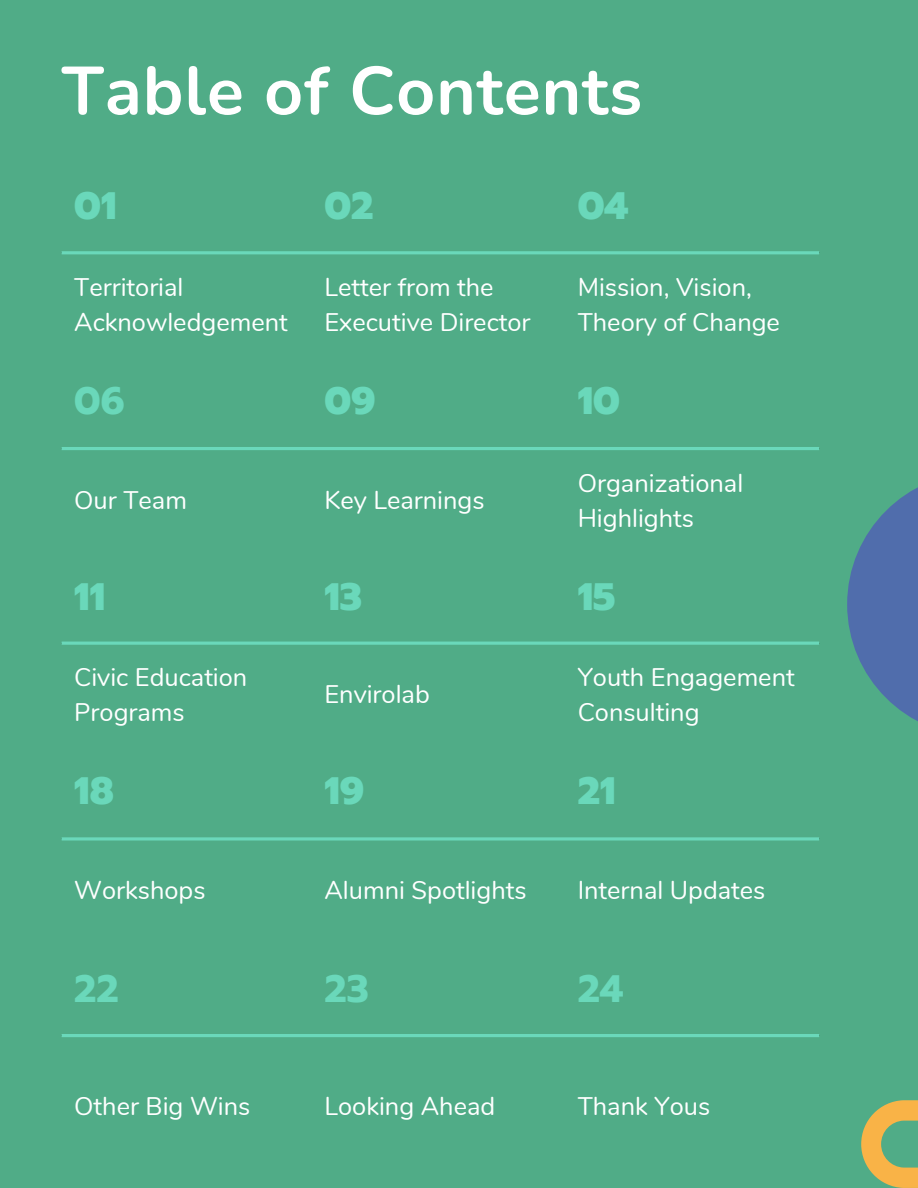
<style>
.page{position:relative;width:918px;height:1188px;background:#50ac87}
.page>*{position:absolute;margin:0;border:0;box-sizing:border-box;transform-origin:0 0}
.t1{font:700 67.8px "Nunito";letter-spacing:.015em;color:#fff}
.t2{font:800 38.1px "Prompt";color:#6ad8ba}
.t3{font:700 38.1px "Prompt";color:#6ad8ba}
.t4{font:25.35px/34.8px "Nunito";color:#fff}
</style>
<div class="page">
<hr style="left:62px;top:251px;width:757px;height:3px;background:#6ad8ba">
<hr style="left:62px;top:447px;width:757px;height:3px;background:#6ad8ba">
<hr style="left:62px;top:642px;width:757px;height:3px;background:#6ad8ba">
<svg style="left:62px;top:837px;width:757px;height:4px;background:#64ceaf"></svg>
<hr style="left:62px;top:1034px;width:757px;height:3px;background:#6ad8ba">
<svg style="left:861px;top:1100px;width:57px;height:88px"></svg>
<svg style="left:847px;top:487px;width:71px;height:234px"></svg>
<h1 class="t1" style="left:62px;top:46px;width:582px">Table of Contents</h1>
<h2 class="t2" style="left:74px;top:178px;width:44px">01</h2>
<h2 class="t2" style="left:325px;top:178px;width:51px">02</h2>
<h2 class="t2" style="left:578px;top:178px;width:52px">04</h2>
<p class="t4" style="left:74px;top:270px;width:215px">Territorial<br>Acknowledgement</p>
<p class="t4" style="left:325px;top:270px;width:208px">Letter from the<br>Executive Director</p>
<p class="t4" style="left:578px;top:270px;width:204px">Mission, Vision,<br>Theory of Change</p>
<h2 class="t3" style="left:74px;top:372px;width:52px">06</h2>
<h2 class="t2" style="left:325px;top:372px;width:53px">09</h2>
<h2 class="t2" style="left:578px;top:372px;width:44px">10</h2>
<p class="t4" style="left:74px;top:483px;width:114px">Our Team</p>
<p class="t4" style="left:325px;top:483px;width:162px">Key Learnings</p>
<p class="t4" style="left:578px;top:466px;width:167px">Organizational<br>Highlights</p>
<h2 class="t2" style="left:74px;top:568px;width:32px">11</h2>
<h2 class="t2" style="left:325px;top:568px;width:39px">13</h2>
<h2 class="t2" style="left:578px;top:568px;width:39px">15</h2>
<p class="t4" style="left:74px;top:661px;width:175px">Civic Education<br>Programs</p>
<p class="t4" style="left:325px;top:677px;width:107px">Envirolab</p>
<p class="t4" style="left:578px;top:661px;width:219px">Youth Engagement<br>Consulting</p>
<h2 class="t2" style="left:74px;top:763px;width:41px">18</h2>
<h2 class="t2" style="left:325px;top:763px;width:41px">19</h2>
<h2 class="t2" style="left:578px;top:763px;width:39px">21</h2>
<p class="t4" style="left:74px;top:873px;width:133px">Workshops</p>
<p class="t4" style="left:325px;top:873px;width:204px">Alumni Spotlights</p>
<p class="t4" style="left:578px;top:873px;width:189px">Internal Updates</p>
<h2 class="t3" style="left:74px;top:960px;width:46px">22</h2>
<h2 class="t3" style="left:325px;top:960px;width:46px">23</h2>
<h2 class="t3" style="left:578px;top:960px;width:47px">24</h2>
<p class="t4" style="left:74px;top:1089px;width:178px">Other Big Wins</p>
<p class="t4" style="left:325px;top:1089px;width:172px">Looking Ahead</p>
<p class="t4" style="left:578px;top:1089px;width:134px">Thank Yous</p>
</div>
